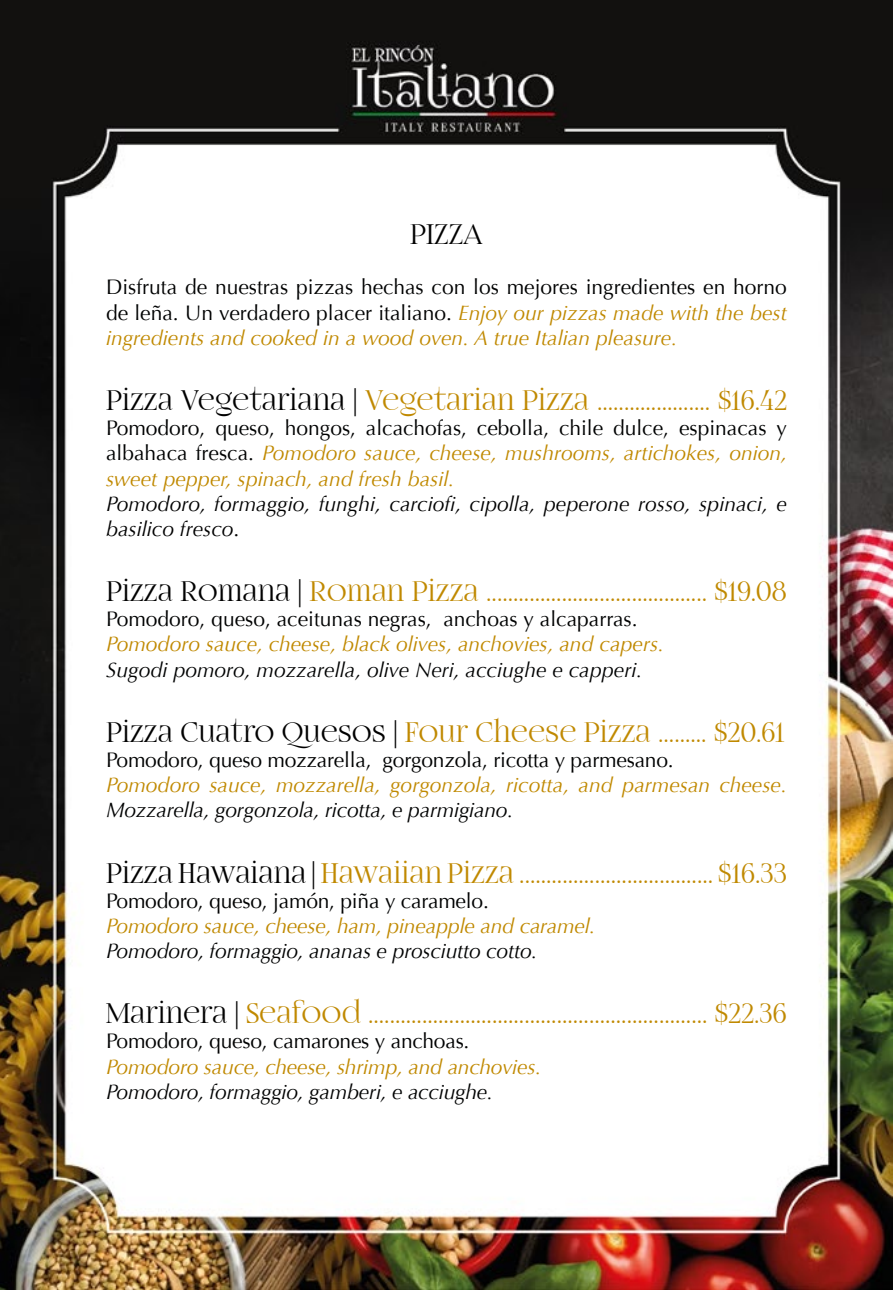
<style>
.page{position:relative;width:893px;height:1290px;background:#fff}
.page>*{position:absolute;margin:0;border:0;box-sizing:border-box;transform-origin:0 0}
.t1{font:33.25px "Fogtwo No 5";color:#c08900}
.t2{font:33.25px "Fogtwo No 5";color:#000}
.t3{font:italic 21px/25.2px "Optima";color:#c08900;text-align:justify}
.t4{font:21px/25.2px "Optima";letter-spacing:-.01em;color:#010202;text-align:justify}
.t5{font:italic 21px "Optima";letter-spacing:-.01em;color:#010202}
.t6{font:italic 21px/25.2px "Optima";color:#000}
.s1{font-style:italic;color:#c08900}
.s2{color:#000}
.s3{font-style:normal;color:#010202}
.s4{font-style:normal}
</style>
<div class="page">
<img style="left:0;top:0;width:893px;height:1290px">
<h1 class="t2" style="left:410px;top:218px;width:74px">PIZZA</h1>
<p class="t4" style="left:106px;top:275px;width:682px">Disfruta de nuestras pizzas hechas con los mejores ingredientes en horno de leña. Un verdadero placer italiano. <span class="s1">Enjoy our pizzas made with the best ingredients and cooked in a wood oven. A true Italian pleasure.</span></p>
<h1 class="t1" style="left:106px;top:384px;width:682px"><span class="s2">Pizza Vegetariana |</span> Vegetarian Pizza ..................... $16.42</h1>
<p class="t3" style="left:106px;top:416px;width:682px"><span class="s3">Pomodoro, queso, hongos, alcachofas, cebolla, chile dulce, espinacas y albahaca fresca.</span> Pomodoro sauce, cheese, mushrooms, artichokes, onion, sweet pepper, spinach, and fresh basil.</p>
<p class="t6" style="left:106px;top:491px;width:682px">Pomodoro, formaggio, funghi, carciofi, cipolla, peperone rosso, spinaci, e basilico fresco<span class="s4">.</span></p>
<h1 class="t1" style="left:106px;top:575px;width:682px"><span class="s2">Pizza Romana |</span> Roman Pizza ......................................... $19.08</h1>
<p class="t4" style="left:106px;top:607px;width:533px">Pomodoro, queso, aceitunas negras, anchoas y alcaparras.</p>
<p class="t3" style="left:106px;top:632px;width:559px">Pomodoro sauce, cheese, black olives, anchovies, and capers.</p>
<p class="t5" style="left:106px;top:657px;width:538px">Sugodi pomoro, mozzarella, olive Neri, acciughe e capperi.</p>
<h1 class="t1" style="left:106px;top:716px;width:680px"><span class="s2">Pizza Cuatro Quesos |</span> Four Cheese Pizza ......... $20.61</h1>
<p class="t4" style="left:106px;top:747px;width:569px">Pomodoro, queso mozzarella, gorgonzola, ricotta y parmesano.</p>
<p class="t3" style="left:106px;top:773px;width:682px">Pomodoro sauce, mozzarella, gorgonzola, ricotta, and parmesan cheese.</p>
<p class="t5" style="left:106px;top:798px;width:409px">Mozzarella, gorgonzola, ricotta, e parmigiano.</p>
<h1 class="t1" style="left:106px;top:857px;width:682px"><span class="s2">Pizza Hawaiana |</span> Hawaiian Pizza .................................... $16.33</h1>
<p class="t4" style="left:106px;top:888px;width:384px">Pomodoro, queso, jamón, piña y caramelo.</p>
<p class="t3" style="left:106px;top:913px;width:491px">Pomodoro sauce, cheese, ham, pineapple and caramel.</p>
<p class="t5" style="left:106px;top:939px;width:433px">Pomodoro, formaggio, ananas e prosciutto cotto.</p>
<h1 class="t1" style="left:106px;top:997px;width:682px"><span class="s2">Marinera |</span> Seafood ............................................................... $22.36</h1>
<p class="t4" style="left:106px;top:1029px;width:365px">Pomodoro, queso, camarones y anchoas.</p>
<p class="t3" style="left:106px;top:1054px;width:437px">Pomodoro sauce, cheese, shrimp, and anchovies.</p>
<p class="t5" style="left:106px;top:1079px;width:389px">Pomodoro, formaggio, gamberi, e acciughe.</p>
</div>
